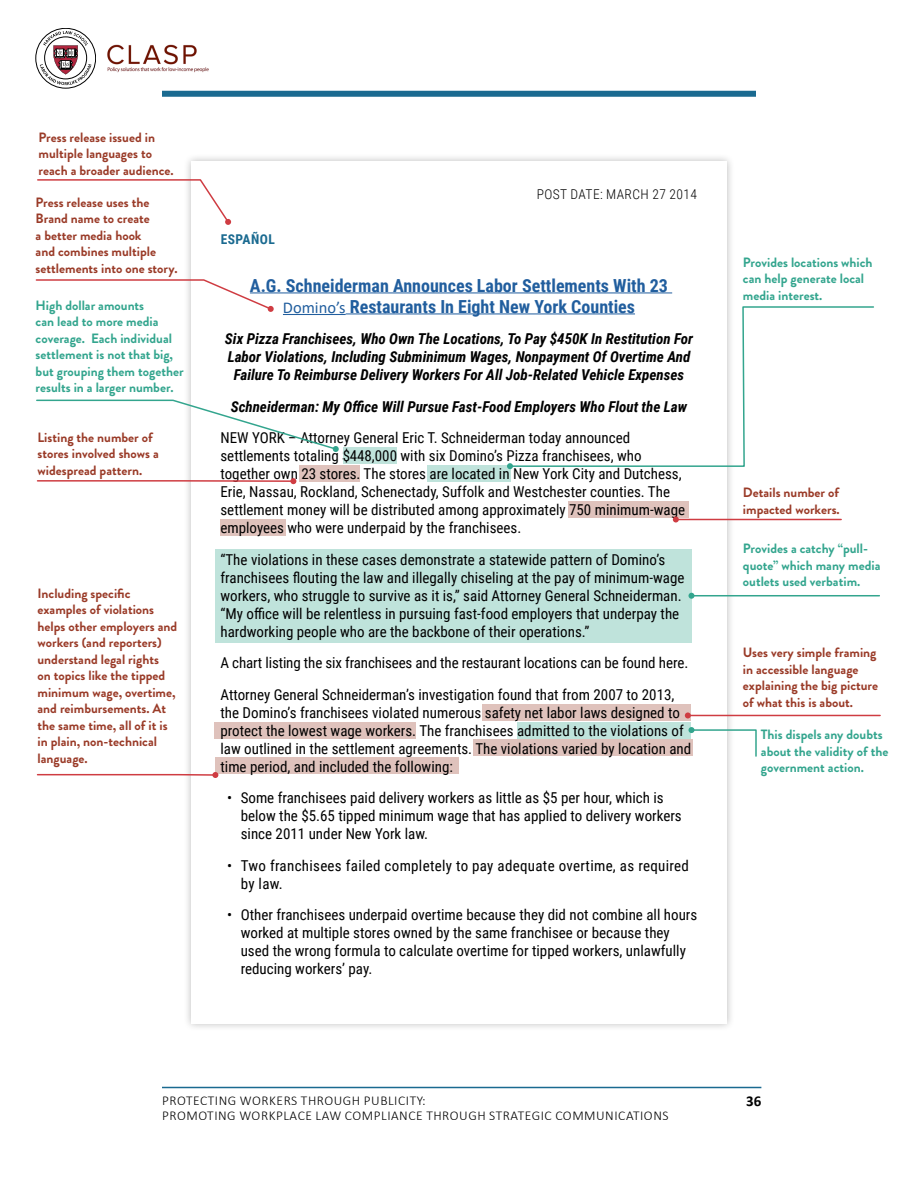
<style>
.page{position:relative;width:918px;height:1188px;background:#fff}
.page>*{position:absolute;margin:0;border:0;box-sizing:border-box;transform-origin:0 0}
.t1{font:700 18px/21px "Roboto Condensed";color:#215e9e;text-align:center}
.t2{font:15px/18px "Roboto Condensed";color:#000}
.t3{font:italic 700 15px/18px "Roboto Condensed";color:#000;text-align:center}
.t4{font:15px/18px "Roboto Condensed";letter-spacing:.02em;color:#000}
.t5{font:700 15px "Calibri";color:#000}
.t6{font:700 13.5px/16.5px "Brandon Grotesque";color:#9a3b28}
.t7{font:700 13.5px/16.5px "Brandon Grotesque";color:#33a58e}
.t8{font:300 13.5px/15px "Calibri";letter-spacing:.04em;color:#000}
.t9{font:300 13.5px "Roboto Condensed";letter-spacing:.035em;color:#000}
.t10{font:700 13.5px "Roboto Condensed";letter-spacing:.035em;color:#1a6a90}
.s1{font-family:"Calibri";font-weight:400;font-size:16.5px}
</style>
<div class="page">
<hr style="left:162px;top:1087px;width:599px;height:1px;background:#1a6a90">
<img style="left:107px;top:44px;width:102px;height:29px">
<div style="left:162px;top:91px;width:594px;height:6px;background:#1a6a90"></div>
<svg style="left:36px;top:28px;width:60px;height:60px"></svg>
<div style="left:36px;top:28px;width:60px;height:60px;border:1px solid #000;border-radius:50%"></div>
<svg style="left:40px;top:31px;width:52px;height:54px"></svg>
<div style="left:183px;top:154px;width:552px;height:878px;background:#000;opacity:.27"></div>
<div style="left:191px;top:162px;width:536px;height:862px;background:#fff"></div>
<hr style="left:250px;top:293px;width:422px;height:1px;background:#215e9e">
<hr style="left:283px;top:314px;width:63px;height:1px;background:#215e9e">
<hr style="left:346px;top:314px;width:289px;height:1px;background:#215e9e">
<svg style="left:37px;top:178px;width:194px;height:47px"></svg>
<svg style="left:35px;top:279px;width:239px;height:33px"></svg>
<svg style="left:36px;top:399px;width:303px;height:53px"></svg>
<div style="left:300px;top:466px;width:60px;height:16px;background:#dfc2bc"></div>
<div style="left:568px;top:501px;width:120px;height:17px;background:#dfc2bc"></div>
<div style="left:483px;top:704px;width:208px;height:16px;background:#dfc2bc"></div>
<div style="left:517px;top:722px;width:174px;height:16px;background:#bfe3db"></div>
<div style="left:214px;top:722px;width:202px;height:16px;background:#dfc2bc"></div>
<div style="left:220px;top:520px;width:66px;height:16px;background:#dfc2bc"></div>
<div style="left:343px;top:448px;width:54px;height:16px;background:#bfe3db"></div>
<div style="left:428px;top:466px;width:83px;height:16px;background:#bfe3db"></div>
<div style="left:473px;top:740px;width:219px;height:16px;background:#dfc2bc"></div>
<div style="left:215px;top:758px;width:244px;height:16px;background:#dfc2bc"></div>
<svg style="left:508px;top:305px;width:366px;height:163px"></svg>
<svg style="left:507px;top:463px;width:6px;height:6px"></svg>
<svg style="left:36px;top:478px;width:260px;height:6px"></svg>
<svg style="left:36px;top:772px;width:182px;height:6px"></svg>
<hr style="left:676px;top:519px;width:165px;height:1px;background:#cf3c42">
<svg style="left:673px;top:516px;width:6px;height:6px"></svg>
<hr style="left:688px;top:715px;width:192px;height:1px;background:#cf3c42">
<svg style="left:685px;top:712px;width:6px;height:6px"></svg>
<div style="left:215px;top:549px;width:477px;height:94px;background:#bfe3db"></div>
<hr style="left:692px;top:595px;width:187px;height:1px;background:#33a58e">
<svg style="left:688px;top:593px;width:6px;height:6px"></svg>
<svg style="left:688px;top:727px;width:69px;height:31px"></svg>
<p class="t6" style="left:39px;top:129px;width:137px">Press release issued in multiple languages to reach a broader audience.</p>
<p class="t6" style="left:36px;top:194px;width:143px">Press release uses the<br>Brand name to create<br>a better media hook<br>and combines multiple settlements into one story.</p>
<p class="t7" style="left:36px;top:297px;width:150px">High dollar amounts<br>can lead to more media coverage. Each individual settlement is not that big, but grouping them together results in a larger number.</p>
<p class="t6" style="left:38px;top:429px;width:123px">Listing the number of stores involved shows a widespread pattern.</p>
<p class="t6" style="left:38px;top:585px;width:141px">Including specific examples of violations helps other employers and workers (and reporters) understand legal rights<br>on topics like the tipped minimum wage, overtime, and reimbursements. At the same time, all of it is in plain, non-technical language.</p>
<p class="t9" style="left:537px;top:184px;width:162px">POST DATE: MARCH 27 2014</p>
<p class="t10" style="left:221px;top:229px;width:56px">ESPAÑOL</p>
<p class="t1" style="left:250px;top:274px;width:420px">A.G. Schneiderman Announces Labor Settlements With 23<br><span class="s1">Domino’s</span> Restaurants In Eight New York Counties</p>
<p class="t3" style="left:225px;top:329px;width:470px">Six Pizza Franchisees, Who Own The Locations, To Pay $450K In Restitution For<br>Labor Violations, Including Subminimum Wages, Nonpayment Of Overtime And<br>Failure To Reimburse Delivery Workers For All Job-Related Vehicle Expenses</p>
<p class="t3" style="left:231px;top:397px;width:458px">Schneiderman: My Office Will Pursue Fast-Food Employers Who Flout the Law</p>
<p class="t2" style="left:220px;top:428px;width:466px">NEW YORK – Attorney General Eric T. Schneiderman today announced settlements totaling $448,000 with six Domino’s Pizza franchisees, who together own 23 stores. The stores are located in New York City and Dutchess, Erie, Nassau, Rockland, Schenectady, Suffolk and Westchester counties. The settlement money will be distributed among approximately 750 minimum-wage employees who were underpaid by the franchisees.</p>
<p class="t2" style="left:220px;top:550px;width:465px">“The violations in these cases demonstrate a statewide pattern of Domino’s franchisees flouting the law and illegally chiseling at the pay of minimum-wage workers, who struggle to survive as it is,” said Attorney General Schneiderman. “My office will be relentless in pursuing fast-food employers that underpay the hardworking people who are the backbone of their operations.”</p>
<p class="t2" style="left:220px;top:646px;width:469px;line-height:31.5px">A chart listing the six franchisees and the restaurant locations can be found here.<br>Attorney General Schneiderman’s investigation found that from 2007 to 2013,</p>
<p class="t2" style="left:220px;top:703px;width:472px">the Domino’s franchisees violated numerous safety net labor laws designed to protect the lowest wage workers. The franchisees admitted to the violations of law outlined in the settlement agreements. The violations varied by location and time period, and included the following:</p>
<p class="t2" style="left:241px;top:788px;width:443px;text-indent:-14px">• Some franchisees paid delivery workers as little as $5 per hour, which is below the $5.65 tipped minimum wage that has applied to delivery workers since 2011 under New York law.</p>
<p class="t4" style="left:241px;top:856px;width:450px;text-indent:-14px">• Two franchisees failed completely to pay adequate overtime, as required by law.</p>
<p class="t2" style="left:241px;top:905px;width:458px;text-indent:-14px">• Other franchisees underpaid overtime because they did not combine all hours worked at multiple stores owned by the same franchisee or because they used the wrong formula to calculate overtime for tipped workers, unlawfully reducing workers’ pay.</p>
<p class="t7" style="left:743px;top:254px;width:131px">Provides locations which can help generate local media interest.</p>
<p class="t6" style="left:743px;top:485px;width:98px">Details number of impacted workers.</p>
<p class="t7" style="left:743px;top:540px;width:139px">Provides a catchy “pull&shy;quote” which many media outlets used verbatim.</p>
<p class="t6" style="left:743px;top:644px;width:137px">Uses very simple framing in accessible language explaining the big picture of what this is about.</p>
<p class="t7" style="left:761px;top:727px;width:129px">This dispels any doubts about the validity of the government action.</p>
<p class="t8" style="left:162px;top:1093px;width:508px">PROTECTING WORKERS THROUGH PUBLICITY:<br>PROMOTING WORKPLACE LAW COMPLIANCE THROUGH STRATEGIC COMMUNICATIONS</p>
<p class="t5" style="left:746px;top:1090px;width:17px">36</p>
</div>
